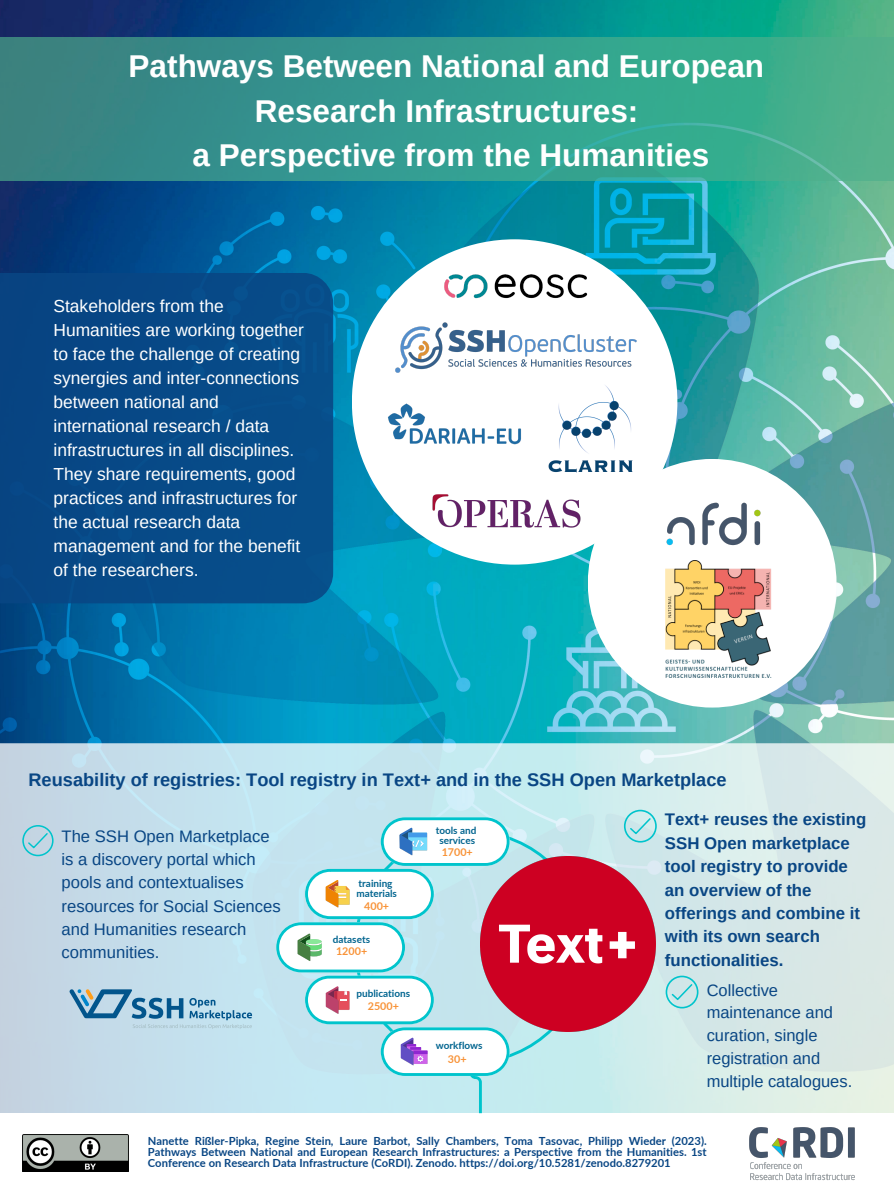
<style>
.page{position:relative;width:894px;height:1191px;background:#fff}
.page>*{position:absolute;margin:0;border:0;box-sizing:border-box;transform-origin:0 0}
.t1{font:700 31.5px "Arimo";color:#fff}
.t2{font:700 18.2px "Arimo";color:#094684}
.t3{font:17.39px/24px "Arimo";color:#fff}
.t4{font:700 16.8px/23.4px "Arimo";color:#094684}
.t5{font:16.62px/23.2px "Arimo";color:#094684}
.t6{font:16.45px/22.9px "Arimo";color:#094684}
.t7{font:700 11.2px/11px "Lato";color:#094684;text-align:justify}
.t8{font:700 10.74px "Lato";color:#f89338}
.t9{font:700 9.94px "Lato";color:#00648f}
</style>
<div class="page">
<img style="left:0;top:0;width:893px;height:743px">
<svg style="left:0;top:37px;width:893px;height:144px"></svg>
<div style="left:0;top:273px;width:333px;height:330px;background:#074a87"></div>
<div style="left:351px;top:239px;width:326px;height:325px;background:#fff;border-radius:50%"></div>
<div style="left:587px;top:459px;width:249px;height:248px;background:#fff;border-radius:50%"></div>
<svg style="left:0;top:743px;width:893px;height:370px"></svg>
<img style="left:388px;top:403px;width:133px;height:42px">
<svg style="left:22px;top:825px;width:32px;height:31px"></svg>
<svg style="left:665px;top:975px;width:33px;height:33px"></svg>
<svg style="left:623px;top:809px;width:33px;height:33px"></svg>
<img style="left:22px;top:1134px;width:106px;height:37px">
<img style="left:444px;top:274px;width:144px;height:25px">
<img style="left:395px;top:322px;width:242px;height:51px">
<img style="left:432px;top:494px;width:148px;height:33px">
<img style="left:548px;top:385px;width:85px;height:88px">
<img style="left:665px;top:568px;width:107px;height:110px">
<img style="left:666px;top:479px;width:117px;height:89px">
<svg style="left:69px;top:989px;width:183px;height:40px"></svg>
<svg style="left:509px;top:830px;width:78px;height:233px"></svg>
<svg style="left:276px;top:817px;width:233px;height:297px"></svg>
<img style="left:749px;top:1127px;width:106px;height:54px">
<img style="left:480px;top:856px;width:175px;height:175px">
<p class="t1" style="left:128px;top:49px;width:636px">Pathways Between National and European</p>
<p class="t1" style="left:255px;top:93px;width:385px">Research Infrastructures:</p>
<p class="t1" style="left:192px;top:137px;width:518px">a Perspective from the Humanities</p>
<p class="t3" style="left:53px;top:293px;width:252px">Stakeholders from the<br>Humanities are working together to face the challenge of creating synergies and inter-connections between national and international research / data infrastructures in all disciplines.<br>They share requirements, good practices and infrastructures for the actual research data management and for the benefit of the researchers.</p>
<p class="t2" style="left:28px;top:769px;width:699px">Reusability of registries: Tool registry in Text+ and in the SSH Open Marketplace</p>
<p class="t5" style="left:61px;top:824px;width:220px">The SSH Open Marketplace is a discovery portal which pools and contextualises resources for Social Sciences and Humanities research communities.</p>
<p class="t9" style="left:435px;top:824px;width:42px">tools and</p>
<p class="t9" style="left:439px;top:834px;width:37px">services</p>
<p class="t8" style="left:441px;top:845px;width:33px">1700+</p>
<p class="t9" style="left:358px;top:877px;width:35px">training</p>
<p class="t9" style="left:356px;top:887px;width:42px">materials</p>
<p class="t8" style="left:364px;top:899px;width:26px">400+</p>
<p class="t9" style="left:333px;top:933px;width:39px">datasets</p>
<p class="t8" style="left:336px;top:944px;width:33px">1200+</p>
<p class="t9" style="left:356px;top:987px;width:55px">publications</p>
<p class="t8" style="left:367px;top:999px;width:33px">2500+</p>
<p class="t9" style="left:435px;top:1039px;width:48px">workflows</p>
<p class="t8" style="left:447px;top:1052px;width:20px">30+</p>
<p class="t4" style="left:664px;top:807px;width:203px">Text+ reuses the existing<br>SSH Open marketplace tool registry to provide an overview of the offerings and combine it with its own search functionalities.</p>
<p class="t6" style="left:706px;top:978px;width:147px">Collective maintenance and curation, single registration and multiple catalogues.</p>
<p class="t7" style="left:148px;top:1135px;width:560px">Nanette Rißler-Pipka, Regine Stein, Laure Barbot, Sally Chambers, Toma Tasovac, Philipp Wieder (2023).<br>Pathways Between National and European Research Infrastructures: a Perspective from the Humanities. 1st Conference on Research Data Infrastructure (CoRDI). Zenodo. https://doi.org/10.5281/zenodo.8279201</p>
</div>
